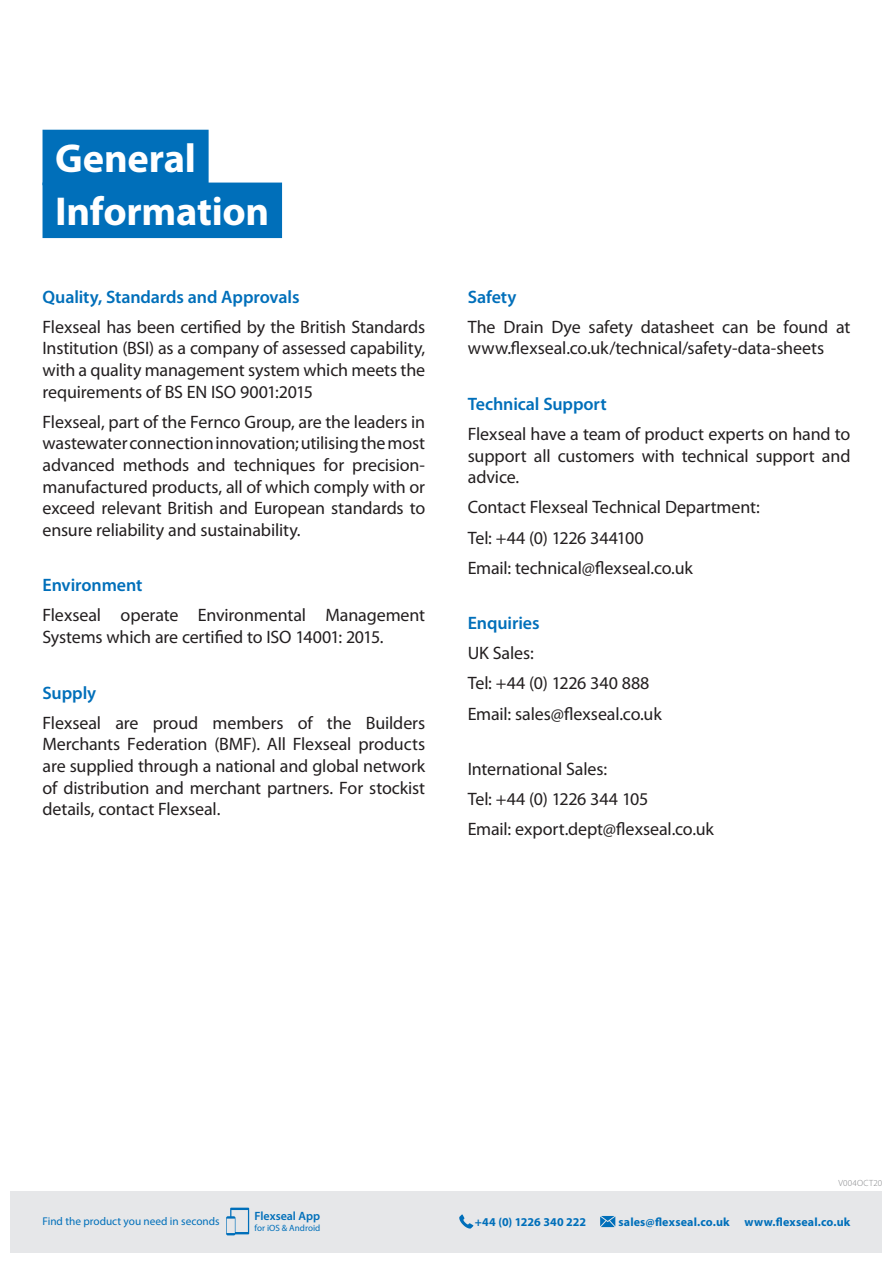
<style>
.page{position:relative;width:893px;height:1263px;background:#fff}
.page>*{position:absolute;margin:0;border:0;box-sizing:border-box;transform-origin:0 0}
.t1{font:700 40.5px/52.8px "Myriad Pro";letter-spacing:-.01em;color:#fff}
.t2{font:18px/21.6px "Myriad Pro";letter-spacing:-.01em;color:#231f20}
.t3{font:600 18px "Myriad Pro";letter-spacing:-.005em;color:#006fba}
.t4{font:700 12px "Myriad Pro";letter-spacing:.015em;color:#006fba}
.t5{font:600 12px "Myriad Pro";color:#006fba}
.t6{font:11.25px "Myriad Pro";color:#006fba}
.t7{font:9.15px "Myriad Pro";color:#006fba}
.t8{font:300 9px "Myriad Pro";letter-spacing:.025em;color:#808285}
</style>
<div class="page">
<div style="left:11px;top:1191px;width:871px;height:61px;background:#e6e7e9"></div>
<svg style="left:459px;top:1214px;width:14px;height:14px"></svg>
<svg style="left:600px;top:1216px;width:15px;height:11px"></svg>
<svg style="left:226px;top:1207px;width:23px;height:28px"></svg>
<div style="left:43px;top:130px;width:166px;height:55px;background:#006fba"></div>
<div style="left:43px;top:183px;width:239px;height:55px;background:#006fba"></div>
<h1 class="t1" style="left:55px;top:131px;width:215px">General<br>Information</h1>
<p class="t3" style="left:43px;top:285px;width:259px">Quality, Standards and Approvals</p>
<p class="t2" style="left:43px;top:316px;width:384px;text-align:justify">Flexseal has been certified by the British Standards Institution (BSI) as a company of assessed capability, with a quality management system which meets the requirements of BS EN ISO 9001:2015</p>
<p class="t2" style="left:43px;top:411px;width:384px;text-align:justify">Flexseal, part of the Fernco Group, are the leaders in wastewater connection innovation; utilising the most advanced methods and techniques for precision&shy;manufactured products, all of which comply with or exceed relevant British and European standards to ensure reliability and sustainability.</p>
<p class="t3" style="left:43px;top:574px;width:102px">Environment</p>
<p class="t2" style="left:43px;top:604px;width:384px">Flexseal operate Environmental Management<br>Systems which are certified to ISO 14001: 2015.</p>
<p class="t3" style="left:43px;top:681px;width:55px">Supply</p>
<p class="t2" style="left:43px;top:712px;width:384px;text-align:justify">Flexseal are proud members of the Builders Merchants Federation (BMF). All Flexseal products are supplied through a national and global network of distribution and merchant partners. For stockist details, contact Flexseal.</p>
<p class="t3" style="left:468px;top:285px;width:50px">Safety</p>
<p class="t2" style="left:468px;top:316px;width:384px">The Drain Dye safety datasheet can be found at www.flexseal.co.uk/technical/safety-data-sheets</p>
<p class="t3" style="left:468px;top:392px;width:140px">Technical Support</p>
<p class="t2" style="left:468px;top:423px;width:384px;text-align:justify">Flexseal have a team of product experts on hand to support all customers with technical support and advice.</p>
<p class="t2" style="left:468px;top:492px;width:294px;line-height:30.2px">Contact Flexseal Technical Department:<br>Tel: +44 (0) 1226 344100<br>Email: technical@flexseal.co.uk</p>
<p class="t3" style="left:468px;top:612px;width:73px">Enquiries</p>
<p class="t2" style="left:468px;top:638px;width:196px;line-height:30.2px">UK Sales:<br>Tel: +44 (0) 1226 340 888<br>Email: sales@flexseal.co.uk</p>
<p class="t2" style="left:468px;top:754px;width:248px;line-height:30.2px">International Sales:<br>Tel: +44 (0) 1226 344 105<br>Email: export.dept@flexseal.co.uk</p>
<p class="t6" style="left:43px;top:1214px;width:179px">Find the product you need in seconds</p>
<p class="t5" style="left:255px;top:1208px;width:67px">Flexseal App</p>
<p class="t7" style="left:255px;top:1222px;width:67px">for iOS &amp; Android</p>
<p class="t8" style="left:839px;top:1177px;width:45px">V004OCT20</p>
<p class="t4" style="left:475px;top:1214px;width:113px">+44 (0) 1226 340 222</p>
<p class="t4" style="left:618px;top:1214px;width:233px">sales@flexseal.co.uk www.flexseal.co.uk</p>
</div>
